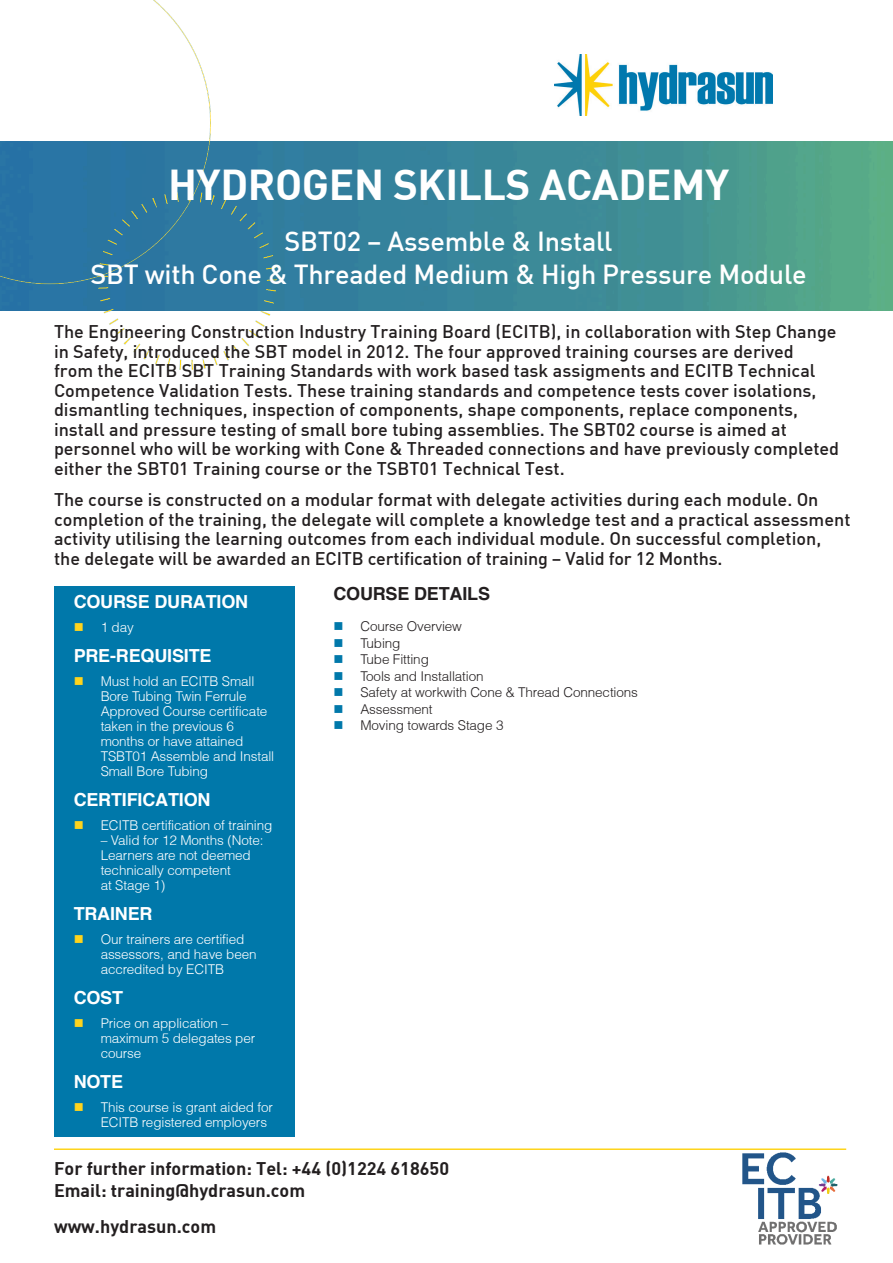
<style>
.page{position:relative;width:893px;height:1263px;background:#fff}
.page>*{position:absolute;margin:0;border:0;box-sizing:border-box;transform-origin:0 0}
.t1{font:42.3px "DIN Bold";letter-spacing:-.01em;color:#fff}
.t2{font:500 27px "DIN";letter-spacing:-.01em;color:#fff}
.t3{font:500 18px/19.5px "DIN";color:#231f20}
.t4{font:18px "DIN Bold";color:#231f20}
.t5{font:700 18px "Helvetica";letter-spacing:-.01em;color:#fff}
.t6{font:700 18px "Helvetica";letter-spacing:-.01em;color:#231f20}
.t7{font:300 13.5px/15px "Helvetica";letter-spacing:-.01em;color:#fff}
.t8{font:300 13.5px "Helvetica";letter-spacing:-.01em;color:#231f20}
</style>
<div class="page">
<img style="left:742px;top:1152px;width:96px;height:93px">
<img style="left:554px;top:54px;width:219px;height:61px">
<div style="left:54px;top:586px;width:240px;height:551px;background:#0078aa"></div>
<img style="left:278px;top:141px;width:615px;height:169px">
<img style="left:0;top:0;width:278px;height:370px">
<hr style="left:54px;top:1148px;width:792px;height:2px;background:#fed41d">
<p class="t1" style="left:168px;top:157px;width:563px">HYDROGEN SKILLS ACADEMY</p>
<p class="t2" style="left:285px;top:224px;width:330px">SBT02 – Assemble &amp; Install</p>
<p class="t2" style="left:90px;top:257px;width:718px">SBT with Cone &amp; Threaded Medium &amp; High Pressure Module</p>
<p class="t3" style="left:54px;top:321px;width:787px">The Engineering Construction Industry Training Board (ECITB), in collaboration with Step Change in Safety, introduced the SBT model in 2012. The four approved training courses are derived<br>from the ECITB SBT Training Standards with work based task assigments and ECITB Technical Competence Validation Tests. These training standards and competence tests cover isolations, dismantling techniques, inspection of components, shape components, replace components, install and pressure testing of small bore tubing assemblies. The SBT02 course is aimed at personnel who will be working with Cone &amp; Threaded connections and have previously completed either the SBT01 Training course or the TSBT01 Technical Test.</p>
<p class="t3" style="left:54px;top:489px;width:798px">The course is constructed on a modular format with delegate activities during each module. On completion of the training, the delegate will complete a knowledge test and a practical assessment activity utilising the learning outcomes from each individual module. On successful completion, the delegate will be awarded an ECITB certification of training – Valid for 12 Months.</p>
<p class="t5" style="left:74px;top:591px;width:176px">COURSE DURATION</p>
<p class="t7" style="left:101px;top:620px;width:35px">1 day</p>
<p class="t5" style="left:74px;top:645px;width:139px">PRE-REQUISITE</p>
<p class="t7" style="left:101px;top:674px;width:175px">Must hold an ECITB Small<br>Bore Tubing Twin Ferrule<br>Approved Course certificate taken in the previous 6 months or have attained<br>TSBT01 Assemble and Install<br>Small Bore Tubing</p>
<p class="t5" style="left:74px;top:789px;width:138px">CERTIFICATION</p>
<p class="t7" style="left:101px;top:818px;width:173px">ECITB certification of training</p>
<p class="t7" style="left:101px;top:833px;width:164px">– Valid for 12 Months (Note:<br>Learners are not deemed technically competent<br>at Stage 1)</p>
<p class="t5" style="left:74px;top:903px;width:80px">TRAINER</p>
<p class="t7" style="left:101px;top:932px;width:157px">Our trainers are certified assessors, and have been accredited by ECITB</p>
<p class="t5" style="left:74px;top:987px;width:51px">COST</p>
<p class="t7" style="left:101px;top:1016px;width:156px">Price on application – maximum 5 delegates per course</p>
<p class="t5" style="left:74px;top:1071px;width:51px">NOTE</p>
<p class="t7" style="left:101px;top:1100px;width:174px">This course is grant aided for<br>ECITB registered employers</p>
<p class="t6" style="left:333px;top:582px;width:158px">COURSE DETAILS</p>
<p class="t8" style="left:360px;top:618px;width:103px">Course Overview</p>
<p class="t8" style="left:360px;top:634px;width:42px">Tubing</p>
<p class="t8" style="left:360px;top:651px;width:70px">Tube Fitting</p>
<p class="t8" style="left:360px;top:667px;width:125px">Tools and Installation</p>
<p class="t8" style="left:360px;top:684px;width:279px">Safety at workwith Cone &amp; Thread Connections</p>
<p class="t8" style="left:360px;top:700px;width:74px">Assessment</p>
<p class="t8" style="left:360px;top:717px;width:145px">Moving towards Stage 3</p>
<p class="t4" style="left:54px;top:1157px;width:397px">For further information: Tel: +44 (0)1224 618650</p>
<p class="t4" style="left:54px;top:1178px;width:253px">Email: training@hydrasun.com</p>
<p class="t4" style="left:54px;top:1215px;width:164px">www.hydrasun.com</p>
</div>
